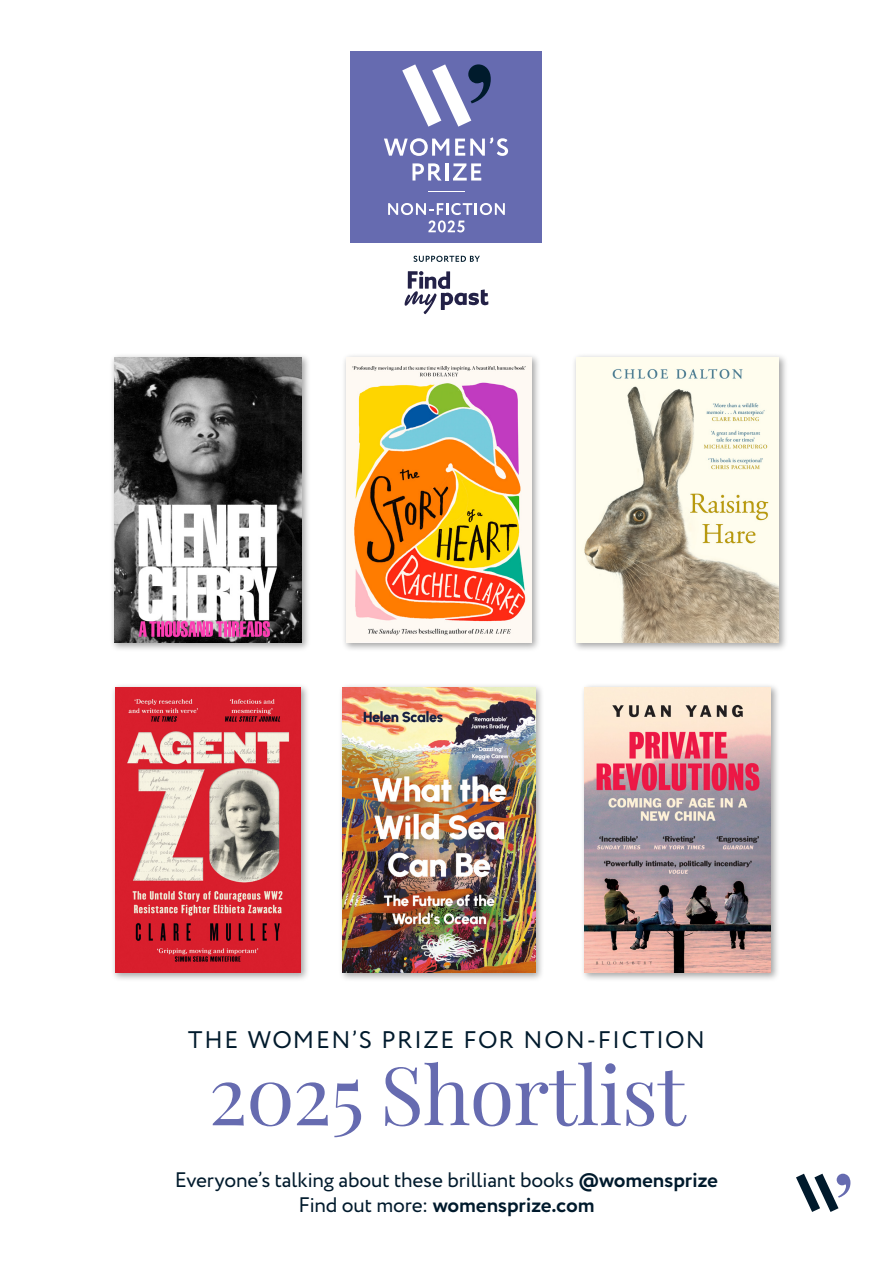
<style>
.page{position:relative;width:893px;height:1263px;background:#fff}
.page>*{position:absolute;margin:0;border:0;box-sizing:border-box;transform-origin:0 0}
.t1{font:81px "Playfair Display";letter-spacing:-.01em;color:#666bb0}
.t2{font:24px "Circe";letter-spacing:.065em;color:#001a2c}
.t3{font:21px/25.2px "Circe";letter-spacing:-.01em;color:#001a2c;text-align:center}
.s1{font-weight:700}
</style>
<div class="page">
<svg style="left:796px;top:1174px;width:54px;height:38px"></svg>
<div style="left:571px;top:353px;width:218px;height:299px;background:#000;opacity:.35"></div>
<img style="left:576px;top:357px;width:203px;height:285px">
<div style="left:341px;top:353px;width:200px;height:299px;background:#000;opacity:.35"></div>
<img style="left:346px;top:357px;width:186px;height:285px">
<div style="left:110px;top:683px;width:200px;height:299px;background:#000;opacity:.35"></div>
<img style="left:115px;top:687px;width:186px;height:285px">
<div style="left:338px;top:683px;width:207px;height:299px;background:#000;opacity:.35"></div>
<img style="left:343px;top:687px;width:192px;height:285px">
<div style="left:109px;top:353px;width:202px;height:299px;background:#000;opacity:.35"></div>
<img style="left:114px;top:357px;width:188px;height:285px">
<div style="left:580px;top:683px;width:200px;height:299px;background:#000;opacity:.35"></div>
<img style="left:585px;top:687px;width:186px;height:285px">
<svg style="left:413px;top:256px;width:67px;height:6px"></svg>
<div style="left:351px;top:51px;width:191px;height:191px;background:#666bb0"></div>
<svg style="left:384px;top:138px;width:65px;height:18px"></svg>
<svg style="left:455px;top:137px;width:53px;height:19px"></svg>
<svg style="left:412px;top:163px;width:30px;height:18px"></svg>
<hr style="left:446px;top:163px;width:3px;height:18px;background:#fff">
<svg style="left:453px;top:163px;width:28px;height:18px"></svg>
<hr style="left:428px;top:191px;width:37px;height:1px;background:#fff">
<svg style="left:402px;top:64px;width:89px;height:63px"></svg>
<svg style="left:388px;top:203px;width:117px;height:29px"></svg>
<svg style="left:405px;top:271px;width:83px;height:43px"></svg>
<p class="t2" style="left:188px;top:1023px;width:518px">THE WOMEN’S PRIZE FOR NON-FICTION</p>
<h1 class="t1" style="left:209px;top:1031px;width:479px">2025 Shortlist</h1>
<p class="t3" style="left:175px;top:1168px;width:544px">Everyone’s talking about these brilliant books <span class="s1">@womensprize<br></span>Find out more: <span class="s1">womensprize.com</span></p>
</div>
